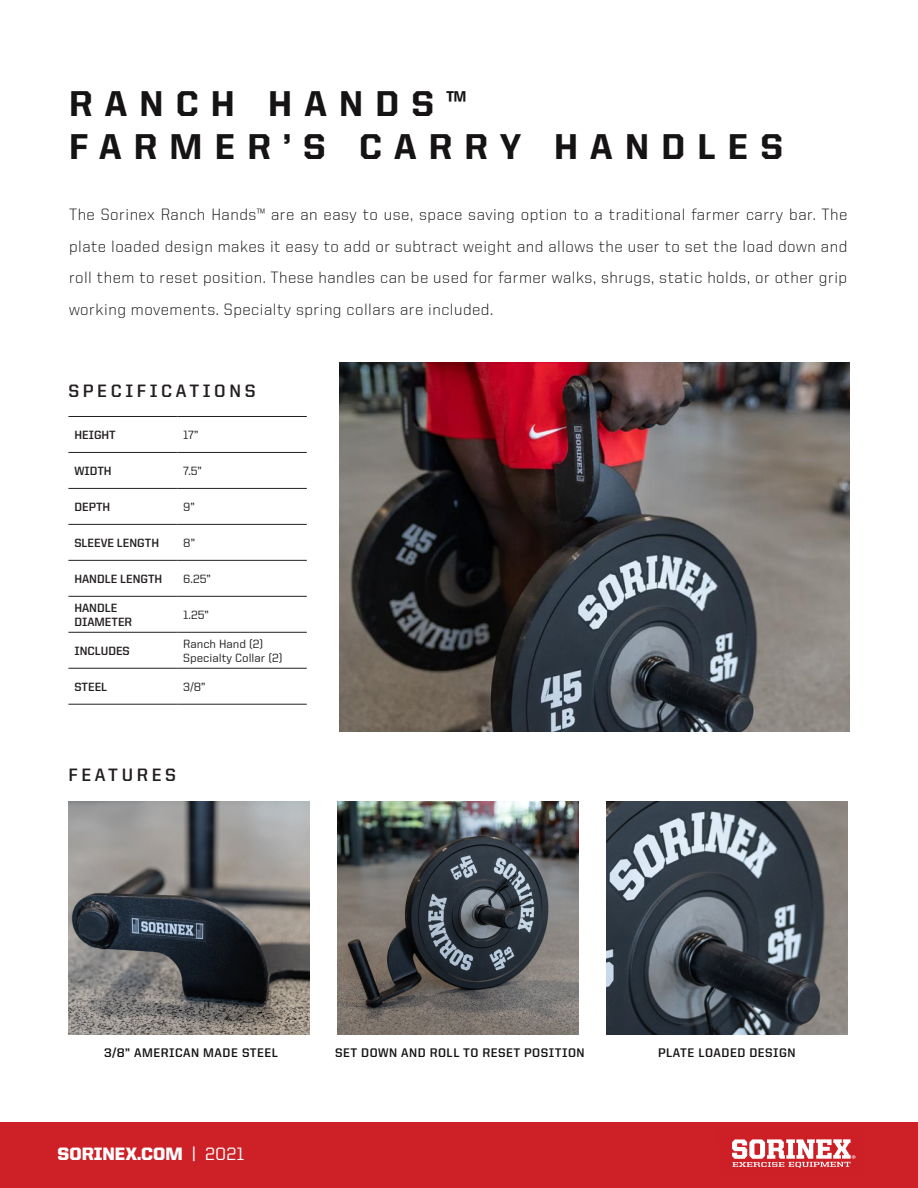
<style>
.page{position:relative;width:918px;height:1188px;background:#fff}
.page>*{position:absolute;margin:0;border:0;box-sizing:border-box;transform-origin:0 0}
.Story_Title{font:800 36px "United Sans Reg";letter-spacing:.34em;color:#151314}
.t1{font:700 18px "United Sans Reg";letter-spacing:.2em;color:#231f20}
.t2{font:900 18px "United Sans Reg";color:#fff}
.Standard_Paragraph{font:300 16.5px/31.5px "United Sans Reg";letter-spacing:.03em;color:#151314;text-align:justify}
.Story_Title-2{font:700 12.45px "United Sans Reg";letter-spacing:.04em;color:#151314}
.t3{font:700 12px "United Sans Reg";color:#231f20}
.t4{font:500 12px/14.4px "United Sans Reg";color:#231f20}
.s1{font-weight:500}
</style>
<div class="page">
<div style="left:0;top:1122px;width:918px;height:66px;background:#cd2027"></div>
<svg style="left:732px;top:1139px;width:123px;height:29px"></svg>
<img style="left:337px;top:802px;width:241px;height:233px">
<img style="left:68px;top:802px;width:241px;height:233px">
<img style="left:607px;top:802px;width:240px;height:233px">
<hr style="left:68px;top:416px;width:109px;height:1px;background:#231f20">
<hr style="left:177px;top:416px;width:130px;height:1px;background:#231f20">
<hr style="left:68px;top:452px;width:109px;height:1px;background:#231f20">
<hr style="left:177px;top:452px;width:130px;height:1px;background:#231f20">
<hr style="left:68px;top:488px;width:109px;height:1px;background:#231f20">
<hr style="left:177px;top:488px;width:130px;height:1px;background:#231f20">
<hr style="left:68px;top:524px;width:109px;height:1px;background:#231f20">
<hr style="left:177px;top:524px;width:130px;height:1px;background:#231f20">
<hr style="left:68px;top:560px;width:109px;height:1px;background:#231f20">
<hr style="left:177px;top:560px;width:130px;height:1px;background:#231f20">
<hr style="left:68px;top:596px;width:109px;height:1px;background:#231f20">
<hr style="left:177px;top:596px;width:130px;height:1px;background:#231f20">
<hr style="left:68px;top:632px;width:109px;height:1px;background:#231f20">
<hr style="left:177px;top:632px;width:130px;height:1px;background:#231f20">
<hr style="left:68px;top:668px;width:109px;height:1px;background:#231f20">
<hr style="left:177px;top:668px;width:130px;height:1px;background:#231f20">
<hr style="left:68px;top:704px;width:109px;height:1px;background:#231f20">
<hr style="left:177px;top:704px;width:130px;height:1px;background:#231f20">
<img style="left:339px;top:363px;width:510px;height:369px">
<p class="Story_Title" style="left:69px;top:83px;width:400px">RANCH HANDS™</p>
<p class="Story_Title" style="left:69px;top:127px;width:716px">FARMER’S CARRY HANDLES</p>
<p class="Standard_Paragraph" style="left:69px;top:199px;width:780px">The Sorinex Ranch Hands™ are an easy to use, space saving option to a traditional farmer carry bar. The plate loaded design makes it easy to add or subtract weight and allows the user to set the load down and roll them to reset position. These handles can be used for farmer walks, shrugs, static holds, or other grip working movements. Specialty spring collars are included.</p>
<p class="t1" style="left:68px;top:381px;width:189px">SPECIFICATIONS</p>
<p class="t3" style="left:74px;top:428px;width:43px">HEIGHT</p>
<p class="t4" style="left:183px;top:428px;width:17px">17”</p>
<p class="t3" style="left:74px;top:464px;width:39px">WIDTH</p>
<p class="t4" style="left:183px;top:463px;width:20px">7.5”</p>
<p class="t3" style="left:74px;top:500px;width:37px">DEPTH</p>
<p class="t4" style="left:183px;top:499px;width:13px">9”</p>
<p class="t3" style="left:74px;top:536px;width:86px">SLEEVE LENGTH</p>
<p class="t4" style="left:183px;top:535px;width:13px">8”</p>
<p class="t3" style="left:74px;top:572px;width:89px">HANDLE LENGTH</p>
<p class="t4" style="left:183px;top:571px;width:29px">6.25”</p>
<p class="t3" style="left:74px;top:601px;width:44px">HANDLE</p>
<p class="t3" style="left:74px;top:615px;width:59px">DIAMETER</p>
<p class="t4" style="left:183px;top:607px;width:27px">1.25”</p>
<p class="t3" style="left:74px;top:644px;width:57px">INCLUDES</p>
<p class="t4" style="left:183px;top:636px;width:101px">Ranch Hand (2)<br>Specialty Collar (2)</p>
<p class="t3" style="left:74px;top:680px;width:34px">STEEL</p>
<p class="t4" style="left:183px;top:679px;width:24px">3/8”</p>
<p class="t1" style="left:68px;top:765px;width:109px">FEATURES</p>
<p class="Story_Title-2" style="left:104px;top:1046px;width:175px">3/8” AMERICAN MADE STEEL</p>
<p class="Story_Title-2" style="left:335px;top:1046px;width:251px">SET DOWN AND ROLL TO RESET POSITION</p>
<p class="Story_Title-2" style="left:658px;top:1046px;width:139px">PLATE LOADED DESIGN</p>
<p class="t2" style="left:58px;top:1144px;width:188px">SORINEX.COM <span class="s1">| 2021</span></p>
</div>
